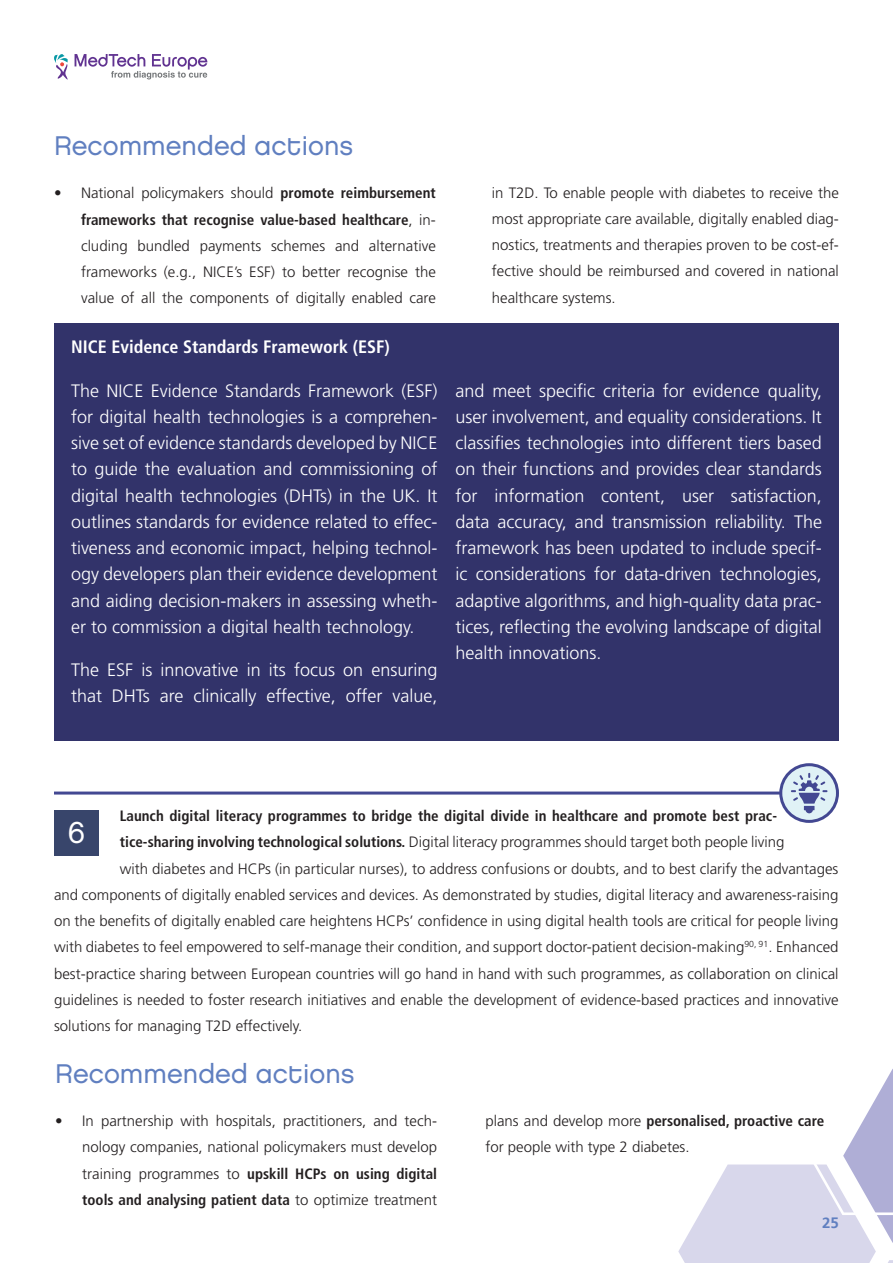
<style>
.page{position:relative;width:893px;height:1263px;background:#fff}
.page>*{position:absolute;margin:0;border:0;box-sizing:border-box;transform-origin:0 0}
.t1{font:30px "Chalet London Nineteen Eighty";color:#fff}
.Leipateksti{font:27px "Chalet London Nineteen Eighty";color:#607fc0}
.Leipateksti-2{font:300 18px/26.2px "Frutiger LT Std";color:#fff;text-align:justify}
.Leipateksti-3{font:700 condensed 18px "Frutiger LT Std";color:#fff}
.Leipateksti-4{font:300 15px/26.2px "Frutiger LT Std";color:#231f20;text-align:justify}
.Leipateksti-5{font:700 condensed 15px "Frutiger LT Std";color:#231f20}
.t2{font:700 15px "Frutiger LT";color:#607fc0}
.s1{font-weight:700;font-stretch:condensed}
</style>
<div class="page">
<svg style="left:75px;top:54px;width:132px;height:25px"></svg>
<svg style="left:54px;top:54px;width:14px;height:26px"></svg>
<svg style="left:678px;top:1069px;width:215px;height:194px"></svg>
<hr style="left:54px;top:791px;width:769px;height:3px;background:#434892">
<svg style="left:781px;top:765px;width:56px;height:56px"></svg>
<div style="left:779px;top:763px;width:60px;height:60px;border:3px solid #434892;border-radius:50%"></div>
<div style="left:54px;top:810px;width:45px;height:46px;background:#38456b"></div>
<svg style="left:791px;top:773px;width:36px;height:40px"></svg>
<div style="left:54px;top:323px;width:785px;height:418px;background:#32336a"></div>
<p class="Leipateksti" style="left:54px;top:129px;width:301px">Recommended actions</p>
<p class="Leipateksti-4" style="left:81px;top:180px;width:356px;text-indent:-27px">• National policymakers should <span class="s1">promote reimbursement frameworks that recognise value-based healthcare</span>, in&shy;cluding bundled payments schemes and alternative frameworks (e.g., NICE’s ESF) to better recognise the value of all the components of digitally enabled care</p>
<p class="Leipateksti-4" style="left:492px;top:179px;width:349px">in T2D. To enable people with diabetes to receive the most appropriate care available, digitally enabled diag&shy;nostics, treatments and therapies proven to be cost-ef&shy;fective should be reimbursed and covered in national healthcare systems.</p>
<p class="Leipateksti-3" style="left:71px;top:336px;width:320px">NICE Evidence Standards Framework (ESF)</p>
<p class="Leipateksti-2" style="left:71px;top:377px;width:368px">The NICE Evidence Standards Framework (ESF) for digital health technologies is a comprehen&shy;sive set of evidence standards developed by NICE to guide the evaluation and commissioning of digital health technologies (DHTs) in the UK. It outlines standards for evidence related to effec&shy;tiveness and economic impact, helping technol&shy;ogy developers plan their evidence development and aiding decision-makers in assessing wheth&shy;er to commission a digital health technology.</p>
<p class="Leipateksti-2" style="left:71px;top:657px;width:368px">The ESF is innovative in its focus on ensuring that DHTs are clinically effective, offer value,</p>
<p class="Leipateksti-2" style="left:455px;top:377px;width:368px">and meet specific criteria for evidence quality, user involvement, and equality considerations. It classifies technologies into different tiers based on their functions and provides clear standards for information content, user satisfaction, data accuracy, and transmission reliability. The framework has been updated to include specif&shy;ic considerations for data-driven technologies, adaptive algorithms, and high-quality data prac&shy;tices, reflecting the evolving landscape of digital health innovations.</p>
<p class="Leipateksti-5" style="left:120px;top:807px;width:659px">Launch digital literacy programmes to bridge the digital divide in healthcare and promote best prac-</p>
<p class="Leipateksti-4" style="left:120px;top:829px;width:666px"><span class="s1">tice-sharing involving technological solutions.</span> Digital literacy programmes should target both people living</p>
<p class="Leipateksti-4" style="left:120px;top:855px;width:720px">with diabetes and HCPs (in particular nurses), to address confusions or doubts, and to best clarify the advantages</p>
<p class="Leipateksti-4" style="left:54px;top:882px;width:786px">and components of digitally enabled services and devices. As demonstrated by studies, digital literacy and awareness-raising</p>
<p class="Leipateksti-4" style="left:54px;top:908px;width:786px">on the benefits of digitally enabled care heightens HCPs’ confidence in using digital health tools are critical for people living</p>
<p class="Leipateksti-4" style="left:54px;top:934px;width:786px">with diabetes to feel empowered to self-manage their condition, and support doctor-patient decision-making<sup>90,</sup> <sup>91</sup>. Enhanced</p>
<p class="Leipateksti-4" style="left:54px;top:960px;width:786px">best-practice sharing between European countries will go hand in hand with such programmes, as collaboration on clinical</p>
<p class="Leipateksti-4" style="left:54px;top:987px;width:786px">guidelines is needed to foster research initiatives and enable the development of evidence-based practices and innovative</p>
<p class="Leipateksti-4" style="left:54px;top:1013px;width:250px">solutions for managing T2D effectively.</p>
<p class="t1" style="left:68px;top:814px;width:19px">6</p>
<p class="Leipateksti" style="left:55px;top:1057px;width:301px">Recommended actions</p>
<p class="Leipateksti-4" style="left:82px;top:1108px;width:356px;text-indent:-27px">• In partnership with hospitals, practitioners, and tech&shy;nology companies, national policymakers must develop training programmes to <span class="s1">upskill HCPs on using digital tools and analysing patient data</span> to optimize treatment</p>
<p class="Leipateksti-4" style="left:485px;top:1108px;width:341px">plans and develop more <span class="s1">personalised, proactive care </span>for people with type 2 diabetes.</p>
<p class="t2" style="left:822px;top:1214px;width:18px">25</p>
</div>
